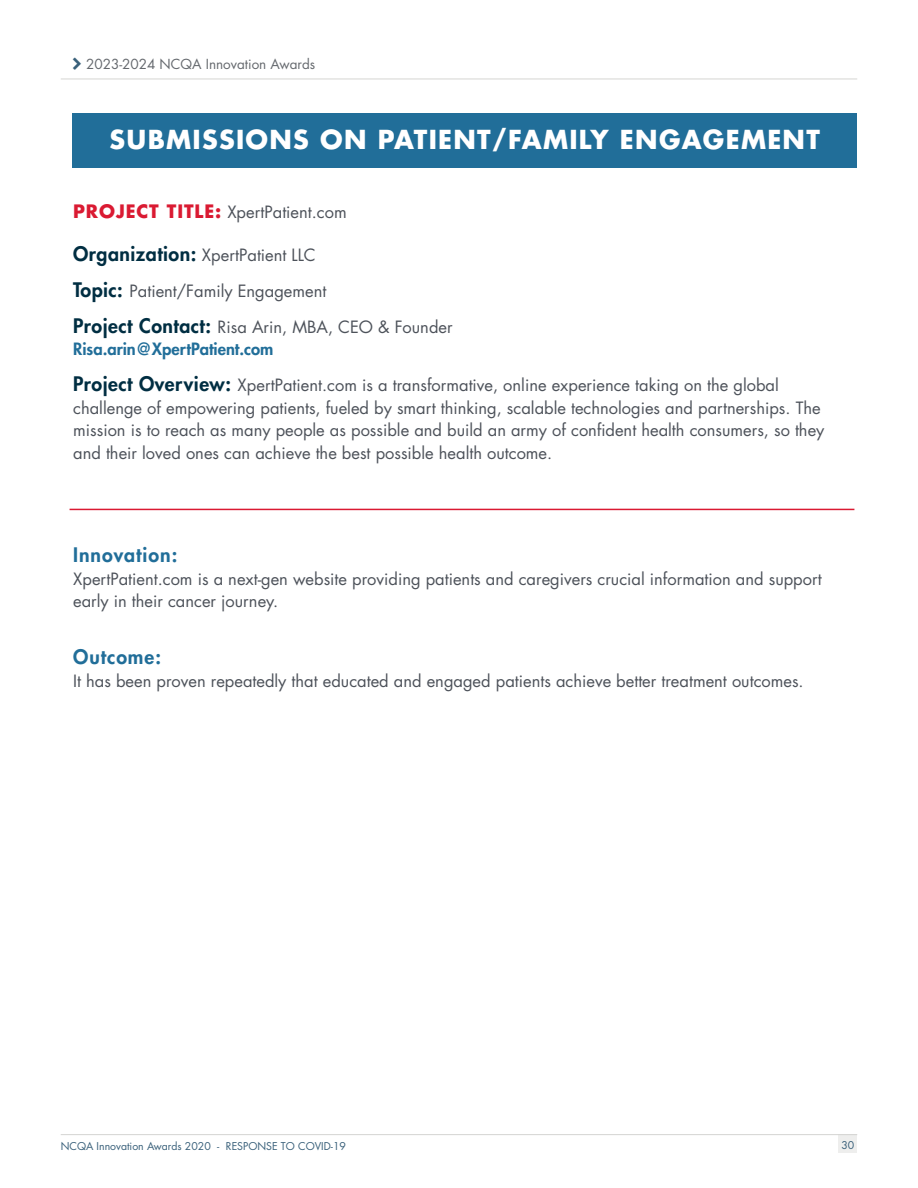
<style>
.page{position:relative;width:918px;height:1188px;background:#fff}
.page>*{position:absolute;margin:0;border:0;box-sizing:border-box;transform-origin:0 0}
.t1{font:700 25.5px "Futura Std";letter-spacing:.05em;color:#fff}
.t2{font:800 19.5px "Futura Std";letter-spacing:.05em;color:#216e99}
.t3{font:16.5px/22.5px "Futura Std";color:#4d525a}
.t4{font:800 16.5px/22.5px "Futura Std";color:#216e99}
.t5{font:13.5px "Futura Std";color:#65696e}
.t6{font:10.5px "Futura Std";color:#39607a}
.s1{font-weight:700;font-size:18px;color:#da1a32}
.s2{font-weight:800;font-size:19.5px;color:#002e42}
.s3{font-size:19.5px;color:#002e42}
.s4{font-weight:400;color:#4d525a}
</style>
<div class="page">
<div style="left:839px;top:1135px;width:18px;height:18px;background:#eeeeed"></div>
<hr style="left:61px;top:1134px;width:796px;height:1px;background:#d5d5d2">
<hr style="left:61px;top:79px;width:796px;height:1px;background:#d5d5d2">
<div style="left:72px;top:113px;width:785px;height:54px;background:#216e99"></div>
<hr style="left:70px;top:509px;width:784px;height:1px;background:#da1a32">
<p class="t5" style="left:86px;top:56px;width:231px">2023-2024 NCQA Innovation Awards</p>
<h2 class="t1" style="left:110px;top:122px;width:712px">SUBMISSIONS ON PATIENT/FAMILY ENGAGEMENT</h2>
<p class="t3" style="left:73px;top:201px;width:275px"><span class="s1">PROJECT TITLE:</span> XpertPatient.com</p>
<p class="t3" style="left:73px;top:244px;width:244px"><span class="s2">Organization:</span> XpertPatient LLC</p>
<p class="t3" style="left:73px;top:280px;width:255px"><span class="s2">Topic:</span> Patient/Family Engagement</p>
<p class="t4" style="left:73px;top:315px;width:381px"><span class="s3">Project Contact:</span> <span class="s4">Risa Arin, MBA, CEO &amp; Founder<br></span>Risa.arin@XpertPatient.com</p>
<p class="t3" style="left:73px;top:374px;width:753px"><span class="s2">Project Overview:</span> XpertPatient. com is a transformative, online experience taking on the global challenge of empowering patients, fueled by smart thinking, scalable technologies and partnerships. The mission is to reach as many people as possible and build an army of confident health consumers, so they and their loved ones can achieve the best possible health outcome.</p>
<p class="t2" style="left:73px;top:543px;width:106px">Innovation:</p>
<p class="t3" style="left:73px;top:568px;width:750px">XpertPatient.com is a next-gen website providing patients and caregivers crucial information and support early in their cancer journey.</p>
<p class="t2" style="left:73px;top:645px;width:89px">Outcome:</p>
<p class="t3" style="left:73px;top:670px;width:729px">It has been proven repeatedly that educated and engaged patients achieve better treatment outcomes.</p>
<p class="t6" style="left:61px;top:1139px;width:287px">NCQA Innovation Awards 2020 - RESPONSE TO COVID-19</p>
<p class="t6" style="left:842px;top:1138px;width:14px">30</p>
</div>
